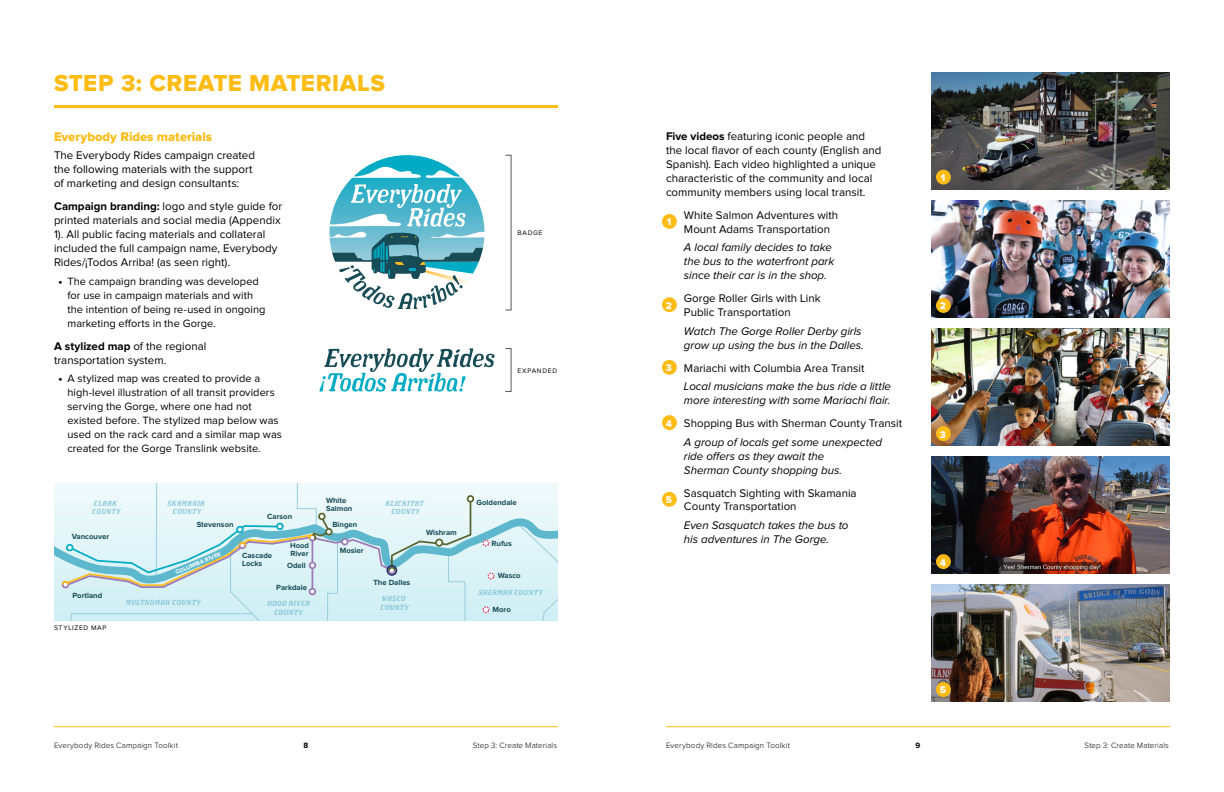
<style>
.page{position:relative;width:1224px;height:792px;background:#fff}
.page>*{position:absolute;margin:0;border:0;box-sizing:border-box;transform-origin:0 0}
.t1{font:24px "Proxima Nova Extrabld";letter-spacing:.025em;color:#febc15}
.t2{font:13px "Proxima Nova Extrabld";color:#febc15}
.t3{font:11.5px/14px "Proxima Nova";color:#000}
.t4{font:italic 11.5px/14px "Proxima Nova";letter-spacing:-.005em;color:#000}
.t5{font:11px/14px "Proxima Nova";letter-spacing:.005em;color:#000}
.t6{font:10px "Proxima Nova Extrabld";color:#fff}
.t7{font:300 8px "Proxima Nova";letter-spacing:.015em;color:#000}
.t8{font:700 8px "Proxima Nova";color:#000}
.t9{font:700 7.8px/7.7px "Proxima Nova";color:#184b55}
.t10{font:italic 7.3px/8.2px "Los Feliz OT";letter-spacing:.05em;color:#87c6d8;text-align:center}
.t11{font:6.8px "Proxima Nova";letter-spacing:.105em;color:#000}
.t12{font:700 5.9px "Proxima Nova";color:#fff}
.s1{font-weight:700}
.s2{font-weight:900}
</style>
<div class="page">
<svg style="left:54px;top:484px;width:504px;height:136px;background:#d3ecf0"></svg>
<svg style="left:329px;top:155px;width:155px;height:153px"></svg>
<svg style="left:320px;top:348px;width:174px;height:44px"></svg>
<hr style="left:54px;top:105px;width:504px;height:3px;background:#febc15">
<hr style="left:54px;top:726px;width:504px;height:1px;background:#febc15">
<div style="left:662px;top:214px;width:15px;height:15px;background:#febc15;border-radius:50%"></div>
<div style="left:662px;top:297px;width:15px;height:15px;background:#febc15;border-radius:50%"></div>
<div style="left:662px;top:360px;width:15px;height:15px;background:#febc15;border-radius:50%"></div>
<div style="left:662px;top:415px;width:15px;height:15px;background:#febc15;border-radius:50%"></div>
<div style="left:662px;top:492px;width:15px;height:15px;background:#febc15;border-radius:50%"></div>
<img style="left:932px;top:72px;width:238px;height:117px">
<img style="left:932px;top:328px;width:238px;height:118px">
<img style="left:932px;top:200px;width:238px;height:118px">
<img style="left:932px;top:456px;width:238px;height:118px">
<img style="left:932px;top:585px;width:238px;height:117px">
<div style="left:936px;top:170px;width:15px;height:14px;background:#febc15;border-radius:50%"></div>
<div style="left:936px;top:298px;width:15px;height:15px;background:#febc15;border-radius:50%"></div>
<div style="left:936px;top:426px;width:15px;height:15px;background:#febc15;border-radius:50%"></div>
<div style="left:936px;top:554px;width:15px;height:15px;background:#febc15;border-radius:50%"></div>
<div style="left:936px;top:682px;width:15px;height:15px;background:#febc15;border-radius:50%"></div>
<hr style="left:666px;top:726px;width:504px;height:1px;background:#febc15">
<h1 class="t1" style="left:54px;top:72px;width:332px">STEP 3: CREATE MATERIALS</h1>
<p class="t2" style="left:54px;top:130px;width:160px">Everybody Rides materials</p>
<p class="t3" style="left:54px;top:149px;width:202px">The Everybody Rides campaign created the following materials with the support of marketing and design consultants:</p>
<p class="t3" style="left:54px;top:200px;width:230px"><span class="s1">Campaign branding:</span> logo and style guide for printed materials and social media (Appendix 1). All public facing materials and collateral included the full campaign name, Everybody Rides/¡Todos Arriba! (as seen right).</p>
<p class="t5" style="left:67px;top:275px;width:199px;text-indent:-9px"><span class="s2">•</span> The campaign branding was developed for use in campaign materials and with the intention of being re-used in ongoing marketing efforts in the Gorge.</p>
<p class="t3" style="left:54px;top:339px;width:154px"><span class="s1">A stylized map</span> of the regional transportation system.</p>
<p class="t5" style="left:67px;top:372px;width:216px;text-indent:-9px"><span class="s2">•</span> A stylized map was created to provide a high-level illustration of all transit providers serving the Gorge, where one had not existed before. The stylized map below was used on the rack card and a similar map was created for the Gorge Translink website.</p>
<p class="t11" style="left:518px;top:230px;width:26px">BADGE</p>
<p class="t11" style="left:518px;top:367px;width:41px">EXPANDED</p>
<p class="t9" style="left:326px;top:497px;width:28px">White<br>Salmon</p>
<p class="t9" style="left:477px;top:499px;width:42px">Goldendale</p>
<p class="t10" style="left:168px;top:500px;width:39px">SKAMANIA<br>COUNTY</p>
<p class="t10" style="left:92px;top:500px;width:30px;text-align:left">CLARK<br>COUNTY</p>
<p class="t10" style="left:385px;top:500px;width:40px">KLICKITAT<br>COUNTY</p>
<p class="t9" style="left:267px;top:513px;width:26px">Carson</p>
<p class="t9" style="left:72px;top:533px;width:39px">Vancouver</p>
<p class="t9" style="left:73px;top:592px;width:31px">Portland</p>
<p class="t11" style="left:54px;top:625px;width:54px">STYLIZED MAP</p>
<p class="t9" style="left:197px;top:521px;width:38px">Stevenson</p>
<p class="t9" style="left:332px;top:521px;width:26px">Bingen</p>
<p class="t9" style="left:426px;top:529px;width:32px">Wishram</p>
<p class="t12" style="left:175px;top:570px;width:50px;rotate:-23deg">COLUMBIA RIVER</p>
<p class="t9" style="left:290px;top:542px;width:21px">Hood</p>
<p class="t9" style="left:242px;top:552px;width:32px">Cascade</p>
<p class="t9" style="left:291px;top:550px;width:19px">River</p>
<p class="t9" style="left:242px;top:559px;width:22px">Locks</p>
<p class="t9" style="left:287px;top:562px;width:20px">Odell</p>
<p class="t9" style="left:340px;top:547px;width:25px">Mosier</p>
<p class="t9" style="left:276px;top:584px;width:32px">Parkdale</p>
<p class="t9" style="left:373px;top:579px;width:38px">The Dalles</p>
<p class="t10" style="left:126px;top:599px;width:76px">MULTNOMAH COUNTY</p>
<p class="t10" style="left:267px;top:600px;width:44px">HOOD RIVER<br>COUNTY</p>
<p class="t10" style="left:381px;top:595px;width:30px;text-align:left">WASCO<br>COUNTY</p>
<p class="t9" style="left:492px;top:540px;width:22px">Rufus</p>
<p class="t9" style="left:498px;top:572px;width:25px">Wasco</p>
<p class="t10" style="left:478px;top:589px;width:66px">SHERMAN COUNTY</p>
<p class="t9" style="left:493px;top:606px;width:20px">Moro</p>
<p class="t3" style="left:666px;top:129px;width:217px"><span class="s1">Five videos</span> featuring iconic people and the local flavor of each county (English and Spanish). Each video highlighted a unique characteristic of the community and local community members using local transit.</p>
<p class="t3" style="left:684px;top:208px;width:156px">White Salmon Adventures with<br>Mount Adams Transportation</p>
<p class="t4" style="left:684px;top:241px;width:152px">A local family decides to take the bus to the waterfront park since their car is in the shop.</p>
<p class="t3" style="left:684px;top:292px;width:138px">Gorge Roller Girls with Link<br>Public Transportation</p>
<p class="t4" style="left:684px;top:324px;width:181px">Watch The Gorge Roller Derby girls grow up using the bus in the Dalles.</p>
<p class="t3" style="left:684px;top:361px;width:182px">Mariachi with Columbia Area Transit</p>
<p class="t4" style="left:684px;top:380px;width:209px">Local musicians make the bus ride a little more interesting with some Mariachi flair.</p>
<p class="t3" style="left:684px;top:417px;width:220px">Shopping Bus with Sherman County Transit</p>
<p class="t4" style="left:684px;top:435px;width:200px">A group of locals get some unexpected ride offers as they await the<br>Sherman County shopping bus.</p>
<p class="t3" style="left:684px;top:486px;width:174px">Sasquatch Sighting with Skamania<br>County Transportation</p>
<p class="t4" style="left:684px;top:519px;width:166px">Even Sasquatch takes the bus to his adventures in The Gorge.</p>
<p class="t6" style="left:667px;top:218px;width:6px">1</p>
<p class="t6" style="left:666px;top:301px;width:8px">2</p>
<p class="t6" style="left:666px;top:363px;width:8px">3</p>
<p class="t6" style="left:666px;top:419px;width:8px">4</p>
<p class="t6" style="left:666px;top:495px;width:8px">5</p>
<p class="t6" style="left:941px;top:173px;width:6px">1</p>
<p class="t6" style="left:940px;top:302px;width:8px">2</p>
<p class="t6" style="left:940px;top:430px;width:8px">3</p>
<p class="t6" style="left:940px;top:558px;width:8px">4</p>
<p class="t6" style="left:940px;top:686px;width:8px">5</p>
<p class="t7" style="left:54px;top:742px;width:125px">Everybody Rides Campaign Toolkit</p>
<p class="t8" style="left:304px;top:742px;width:6px">8</p>
<p class="t7" style="left:473px;top:742px;width:86px">Step 3: Create Materials</p>
<p class="t7" style="left:666px;top:742px;width:125px">Everybody Rides Campaign Toolkit</p>
<p class="t8" style="left:916px;top:742px;width:6px">9</p>
<p class="t7" style="left:1085px;top:742px;width:86px">Step 3: Create Materials</p>
</div>
